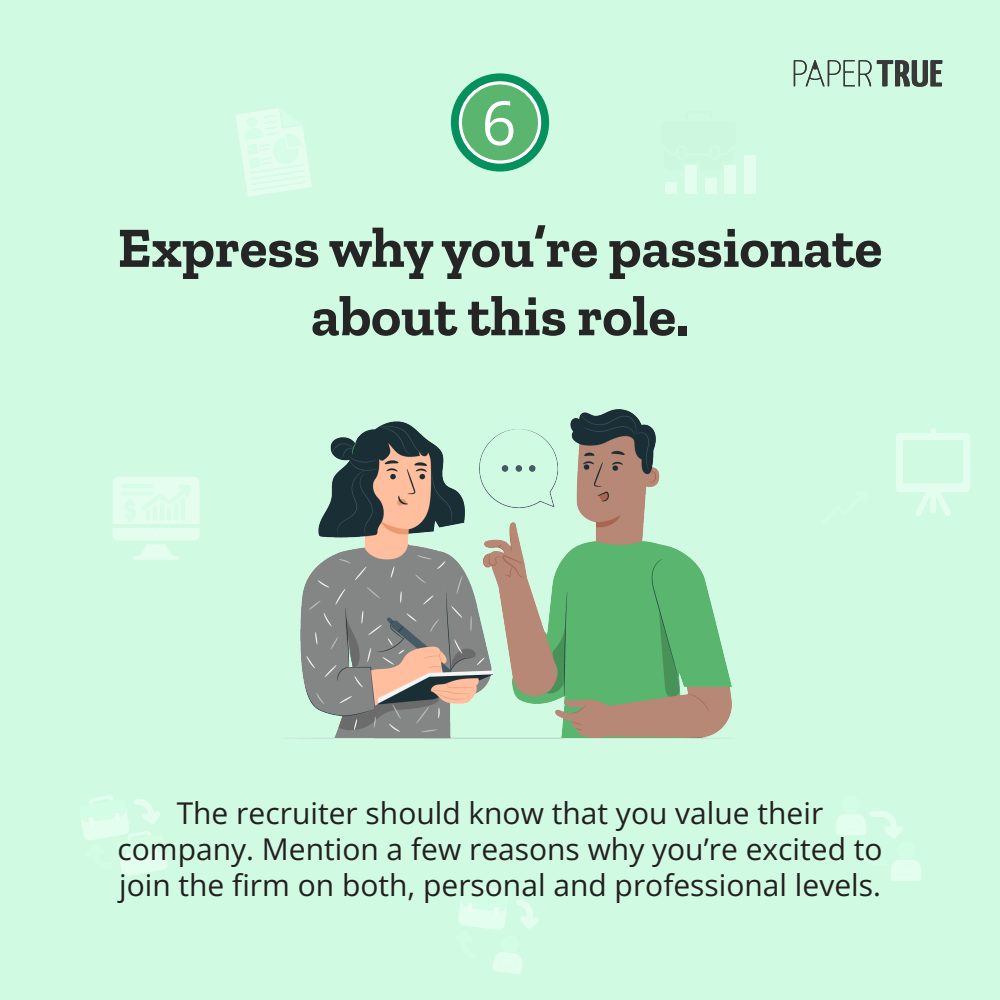
<style>
.page{position:relative;width:1000px;height:1000px;background:#d1fae3}
.page>*{position:absolute;margin:0;border:0;box-sizing:border-box;transform-origin:0 0}
.t1{font:60.9px "Open Sans";color:#fff}
.t2{font:700 57px/68.4px "Zilla Slab";color:#252525;text-align:center}
.t3{font:30px/36px "Open Sans";color:#231f20;text-align:center}
</style>
<div class="page">
<div style="left:744px;top:156px;width:12px;height:38px;background:#e3fdee"></div>
<div style="left:724px;top:165px;width:12px;height:29px;background:#e3fdee"></div>
<div style="left:705px;top:179px;width:11px;height:15px;background:#e3fdee"></div>
<div style="left:685px;top:165px;width:12px;height:29px;background:#e3fdee"></div>
<div style="left:665px;top:182px;width:12px;height:12px;background:#e3fdee"></div>
<svg style="left:458px;top:885px;width:81px;height:89px"></svg>
<svg style="left:236px;top:108px;width:76px;height:89px"></svg>
<svg style="left:113px;top:477px;width:42px;height:83px"></svg>
<svg style="left:896px;top:428px;width:74px;height:88px"></svg>
<svg style="left:81px;top:796px;width:87px;height:80px"></svg>
<svg style="left:836px;top:811px;width:85px;height:70px"></svg>
<svg style="left:794px;top:60px;width:148px;height:27px"></svg>
<img style="left:155px;top:409px;width:577px;height:330px">
<svg style="left:451px;top:73px;width:98px;height:99px;background:#1d9c6e"></svg>
<div style="left:460px;top:83px;width:80px;height:79px;background:#5ab56f;border-radius:50%"></div>
<div style="left:459px;top:81px;width:82px;height:83px;border:3px solid #fff;border-radius:50%"></div>
<p class="t1" style="left:482px;top:81px;width:36px">6</p>
<p class="t2" style="left:118px;top:214px;width:766px">Express why you’re passionate about this role.</p>
<p class="t3" style="left:118px;top:794px;width:767px">The recruiter should know that you value their company. Mention a few reasons why you’re excited to join the firm on both, personal and professional levels.</p>
</div>
